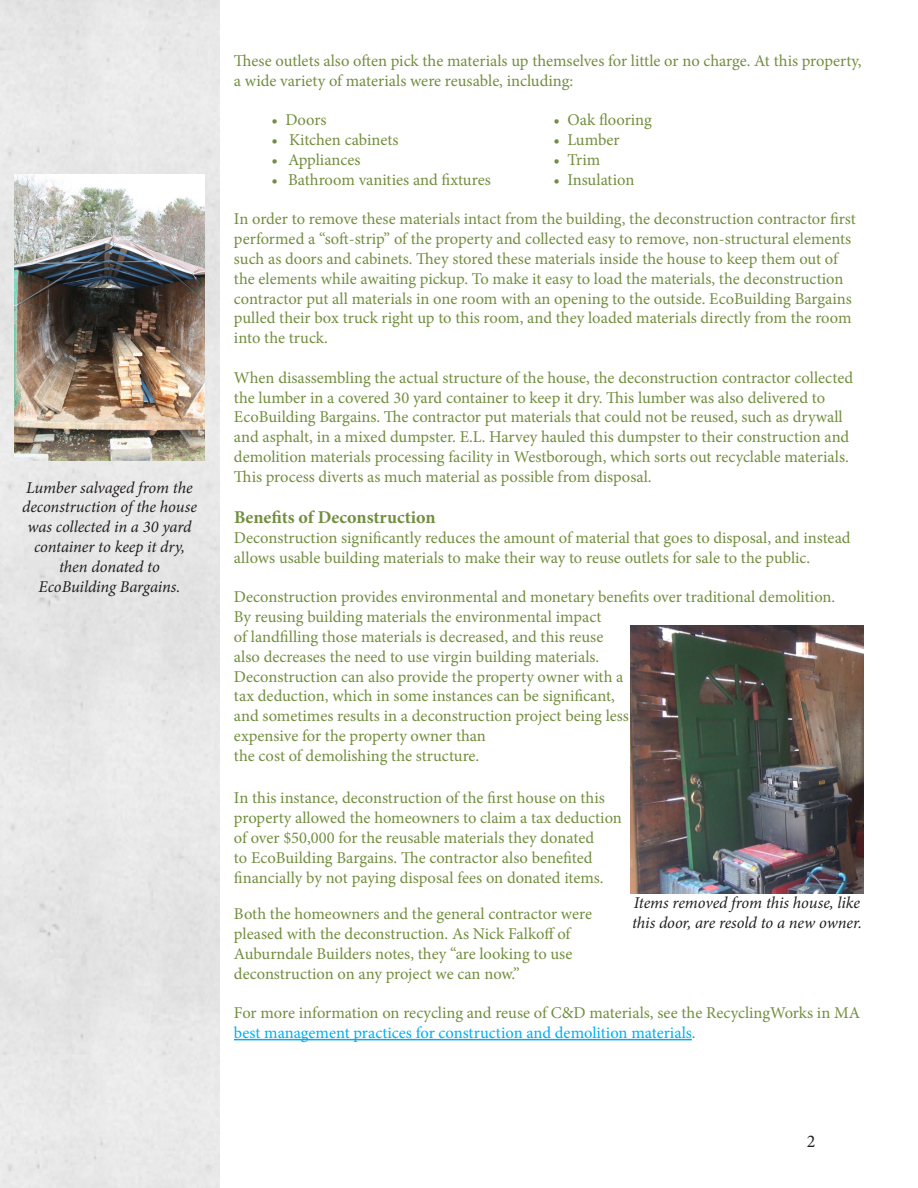
<style>
.page{position:relative;width:918px;height:1188px;background:#fff}
.page>*{position:absolute;margin:0;border:0;box-sizing:border-box;transform-origin:0 0}
.t1{font:700 18px "Minion Pro";color:#728e3e}
.t2{font:18px "Minion Pro";color:#231f20}
.t3{font:16.5px/19.8px "Minion Pro";color:#728e3e}
.t4{font:italic 16.5px/19.8px "Minion Pro";letter-spacing:-.005em;color:#231f20;text-align:center}
.s1{color:#00aeef}
</style>
<div class="page">
<div style="left:0;top:0;width:220px;height:1188px;background:#e7e7e7"></div>
<hr style="left:234px;top:1039px;width:458px;height:1px;background:#00aeef">
<img style="left:14px;top:175px;width:191px;height:285px">
<img style="left:630px;top:626px;width:234px;height:268px">
<p class="t4" style="left:22px;top:477px;width:176px">Lumber salvaged from the deconstruction of the house was collected in a 30 yard container to keep it dry,</p>
<p class="t4" style="left:59px;top:557px;width:102px">then donated to</p>
<p class="t4" style="left:39px;top:576px;width:143px">EcoBuilding Bargains.</p>
<p class="t3" style="left:234px;top:51px;width:629px">These outlets also often pick the materials up themselves for little or no charge. At this property, a wide variety of materials were reusable, including:</p>
<p class="t3" style="left:271px;top:110px;width:57px">• Doors</p>
<p class="t3" style="left:271px;top:130px;width:129px">• Kitchen cabinets</p>
<p class="t3" style="left:271px;top:150px;width:91px">• Appliances</p>
<p class="t3" style="left:271px;top:170px;width:221px">• Bathroom vanities and fixtures</p>
<p class="t3" style="left:554px;top:110px;width:100px">• Oak flooring</p>
<p class="t3" style="left:554px;top:130px;width:68px">• Lumber</p>
<p class="t3" style="left:554px;top:150px;width:48px">• Trim</p>
<p class="t3" style="left:554px;top:170px;width:82px">• Insulation</p>
<p class="t3" style="left:234px;top:209px;width:623px">In order to remove these materials intact from the building, the deconstruction contractor first performed a “soft-strip” of the property and collected easy to remove, non-structural elements such as doors and cabinets. They stored these materials inside the house to keep them out of the elements while awaiting pickup. To make it easy to load the materials, the deconstruction contractor put all materials in one room with an opening to the outside. EcoBuilding Bargains pulled their box truck right up to this room, and they loaded materials directly from the room into the truck.</p>
<p class="t3" style="left:234px;top:368px;width:621px">When disassembling the actual structure of the house, the deconstruction contractor collected the lumber in a covered 30 yard container to keep it dry. This lumber was also delivered to EcoBuilding Bargains. The contractor put materials that could not be reused, such as drywall and asphalt, in a mixed dumpster. E.L. Harvey hauled this dumpster to their construction and demolition materials processing facility in Westborough, which sorts out recyclable materials.<br>This process diverts as much material as possible from disposal.</p>
<p class="t1" style="left:234px;top:505px;width:203px">Benefits of Deconstruction</p>
<p class="t3" style="left:234px;top:528px;width:618px">Deconstruction significantly reduces the amount of material that goes to disposal, and instead allows usable building materials to make their way to reuse outlets for sale to the public.</p>
<p class="t3" style="left:234px;top:587px;width:603px">Deconstruction provides environmental and monetary benefits over traditional demolition.<br>By reusing building materials the environmental impact<br>of landfilling those materials is decreased, and this reuse<br>also decreases the need to use virgin building materials.<br>Deconstruction can also provide the property owner with a<br>tax deduction, which in some instances can be significant,<br>and sometimes results in a deconstruction project being less<br>expensive for the property owner than</p>
<p class="t3" style="left:234px;top:746px;width:247px">the cost of demolishing the structure.</p>
<p class="t3" style="left:234px;top:788px;width:389px">In this instance, deconstruction of the first house on this property allowed the homeowners to claim a tax deduction of over $50,000 for the reusable materials they donated<br>to EcoBuilding Bargains. The contractor also benefited financially by not paying disposal fees on donated items.</p>
<p class="t3" style="left:234px;top:904px;width:360px">Both the homeowners and the general contractor were pleased with the deconstruction. As Nick Falkoff of Auburndale Builders notes, they “are looking to use deconstruction on any project we can now.”</p>
<p class="t3" style="left:234px;top:1003px;width:628px">For more information on recycling and reuse of C&amp;D materials, see the RecyclingWorks in MA <span class="s1">best management practices for construction and demolition materials</span>.</p>
<p class="t4" style="left:632px;top:893px;width:231px;text-align:left">Items removed from this house, like this door, are resold to a new owner.</p>
<p class="t2" style="left:807px;top:1129px;width:10px">2</p>
</div>
